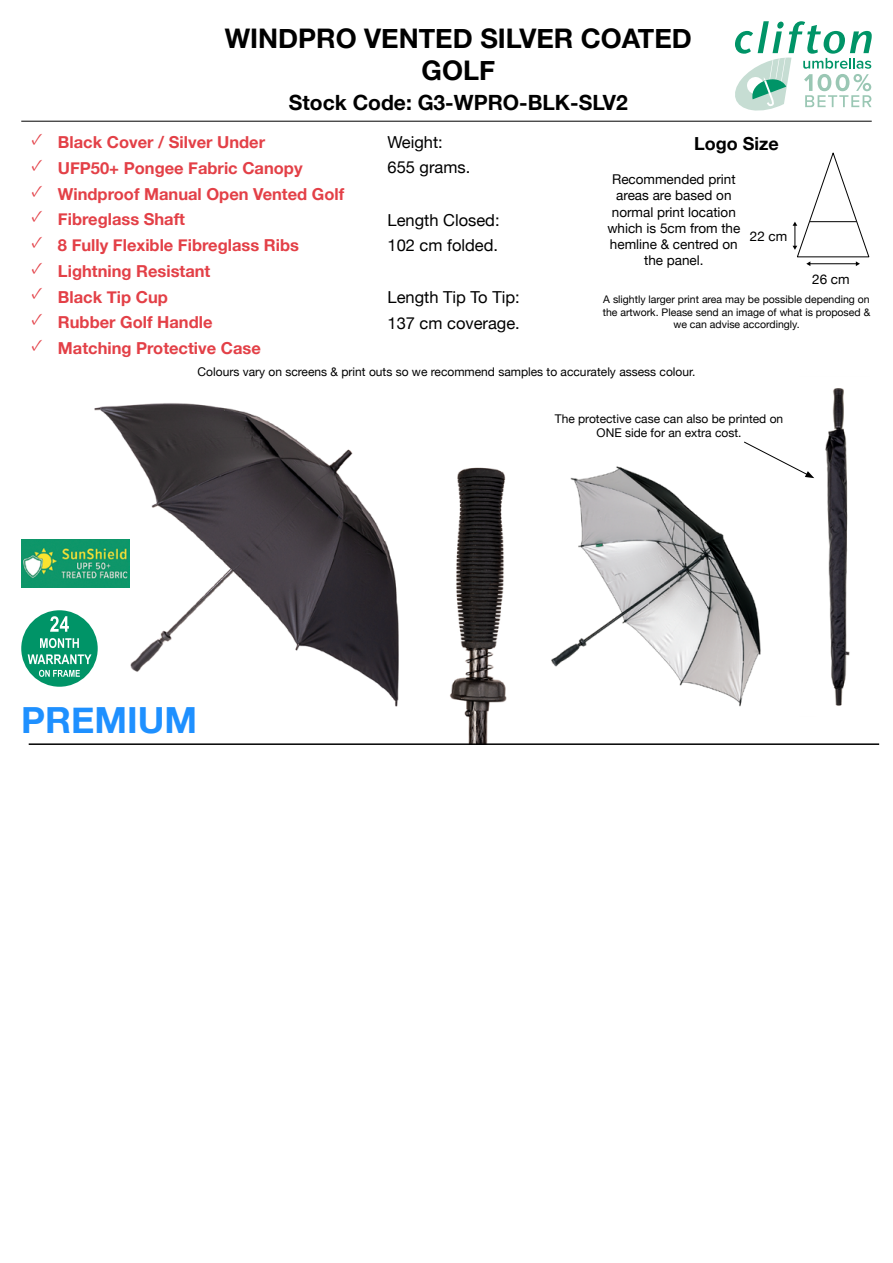
<style>
.page{position:relative;width:893px;height:1263px;background:#fff}
.page>*{position:absolute;margin:0;border:0;box-sizing:border-box;transform-origin:0 0}
.t1{font:700 36px "Helvetica Neue";color:#1e90ff}
.t2{font:700 27px/32.4px "Helvetica Neue";color:#000;text-align:center}
.t3{font:700 21px "Helvetica Neue";color:#000}
.t4{font:700 18px "Helvetica Neue";color:#000}
.t5{font:700 16.5px "Helvetica Neue";color:#e34047}
.t6{font:16.5px/25.3px "Helvetica Neue";color:#000}
.t7{font:13.5px/16.2px "Helvetica Neue";color:#000;text-align:center}
.t8{font:12px/14.4px "Helvetica Neue";color:#000;text-align:center}
.t9{font:10.5px/12.6px "Helvetica Neue";color:#000;text-align:center}
</style>
<div class="page">
<img style="left:450px;top:467px;width:57px;height:276px">
<img style="left:79px;top:403px;width:320px;height:304px">
<div style="left:21px;top:610px;width:77px;height:77px;background:#009467;border-radius:50%"></div>
<svg style="left:39px;top:670px;width:41px;height:7px"></svg>
<svg style="left:28px;top:654px;width:64px;height:10px"></svg>
<svg style="left:40px;top:638px;width:39px;height:10px"></svg>
<svg style="left:50px;top:616px;width:19px;height:16px"></svg>
<img style="left:21px;top:539px;width:108px;height:49px">
<hr style="left:21px;top:121px;width:851px;height:1px;background:#000">
<svg style="left:793px;top:153px;width:76px;height:113px"></svg>
<hr style="left:809px;top:221px;width:48px;height:1px;background:#000">
<img style="left:813px;top:388px;width:37px;height:318px">
<img style="left:551px;top:466px;width:210px;height:241px">
<svg style="left:743px;top:441px;width:71px;height:37px"></svg>
<svg style="left:735px;top:21px;width:137px;height:90px"></svg>
<hr style="left:29px;top:743px;width:850px;height:2px;background:#000">
<h2 class="t2" style="left:225px;top:23px;width:469px">WINDPRO VENTED SILVER COATED<br>GOLF</h2>
<p class="t3" style="left:289px;top:86px;width:340px">Stock Code: G3-WPRO-BLK-SLV2</p>
<p class="t5" style="left:32px;top:130px;width:235px"><sup>✓</sup> Black Cover / Silver Under</p>
<p class="t5" style="left:32px;top:155px;width:272px"><sup>✓</sup> UFP50+ Pongee Fabric Canopy</p>
<p class="t5" style="left:32px;top:181px;width:314px"><sup>✓</sup> Windproof Manual Open Vented Golf</p>
<p class="t5" style="left:32px;top:207px;width:155px"><sup>✓</sup> Fibreglass Shaft</p>
<p class="t5" style="left:32px;top:232px;width:269px"><sup>✓</sup> 8 Fully Flexible Fibreglass Ribs</p>
<p class="t5" style="left:32px;top:258px;width:180px"><sup>✓</sup> Lightning Resistant</p>
<p class="t5" style="left:32px;top:284px;width:138px"><sup>✓</sup> Black Tip Cup</p>
<p class="t5" style="left:32px;top:309px;width:182px"><sup>✓</sup> Rubber Golf Handle</p>
<p class="t5" style="left:32px;top:335px;width:231px"><sup>✓</sup> Matching Protective Case</p>
<p class="t6" style="left:387px;top:130px;width:84px">Weight:<br>655 grams.</p>
<p class="t6" style="left:387px;top:208px;width:114px">Length Closed:<br>102 cm folded.</p>
<p class="t4" style="left:694px;top:129px;width:86px">Logo Size</p>
<p class="t7" style="left:607px;top:172px;width:135px">Recommended print areas are based on normal print location which is 5cm from the hemline &amp; centred on the panel.</p>
<p class="t7" style="left:750px;top:229px;width:39px">22 cm</p>
<p class="t7" style="left:812px;top:272px;width:39px">26 cm</p>
<p class="t9" style="left:603px;top:294px;width:269px">A slightly larger print area may be possible depending on the artwork. Please send an image of what is proposed &amp; we can advise accordingly.</p>
<p class="t8" style="left:198px;top:365px;width:499px">Colours vary on screens &amp; print outs so we recommend samples to accurately assess colour.</p>
<p class="t8" style="left:555px;top:412px;width:230px">The protective case can also be printed on<br>ONE side for an extra cost.</p>
<p class="t6" style="left:387px;top:286px;width:134px">Length Tip To Tip:<br>137 cm coverage.</p>
<h1 class="t1" style="left:21px;top:692px;width:177px">PREMIUM</h1>
</div>
